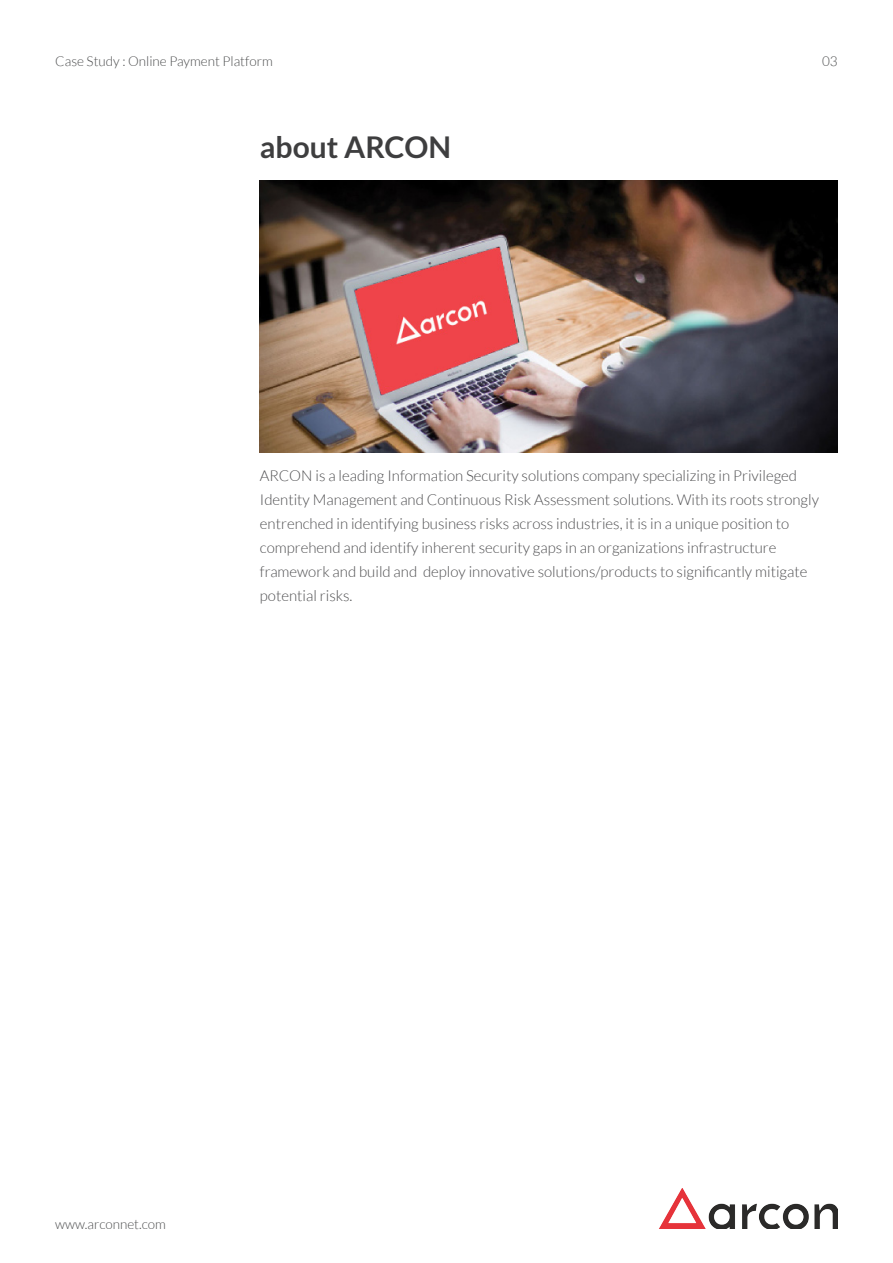
<style>
.page{position:relative;width:893px;height:1263px;background:#fff}
.page>*{position:absolute;margin:0;border:0;box-sizing:border-box;transform-origin:0 0}
.t1{font:700 30px "Lato";color:#3e3e3f}
.t2{font:300 15px "Lato";color:#4d4d4f}
.t3{font:300 13.5px "Lato";color:#4b4c4d}
</style>
<div class="page">
<img style="left:659px;top:1188px;width:179px;height:41px">
<img style="left:259px;top:180px;width:579px;height:273px">
<p class="t3" style="left:55px;top:54px;width:219px">Case Study : Online Payment Platform</p>
<p class="t1" style="left:260px;top:130px;width:193px">about ARCON</p>
<p class="t3" style="left:822px;top:54px;width:17px">03</p>
<p class="t2" style="left:260px;top:467px;width:539px">ARCON is a leading Information Security solutions company specializing in Privileged</p>
<p class="t2" style="left:260px;top:491px;width:561px">Identity Management and Continuous Risk Assessment solutions. With its roots strongly</p>
<p class="t2" style="left:260px;top:515px;width:531px">entrenched in identifying business risks across industries, it is in a unique position to</p>
<p class="t2" style="left:260px;top:539px;width:518px">comprehend and identify inherent security gaps in an organizations infrastructure</p>
<p class="t2" style="left:260px;top:563px;width:549px">framework and build and deploy innovative solutions/products to significantly mitigate</p>
<p class="t2" style="left:260px;top:587px;width:94px">potential risks.</p>
<p class="t3" style="left:55px;top:1217px;width:112px">www.arconnet.com</p>
</div>
